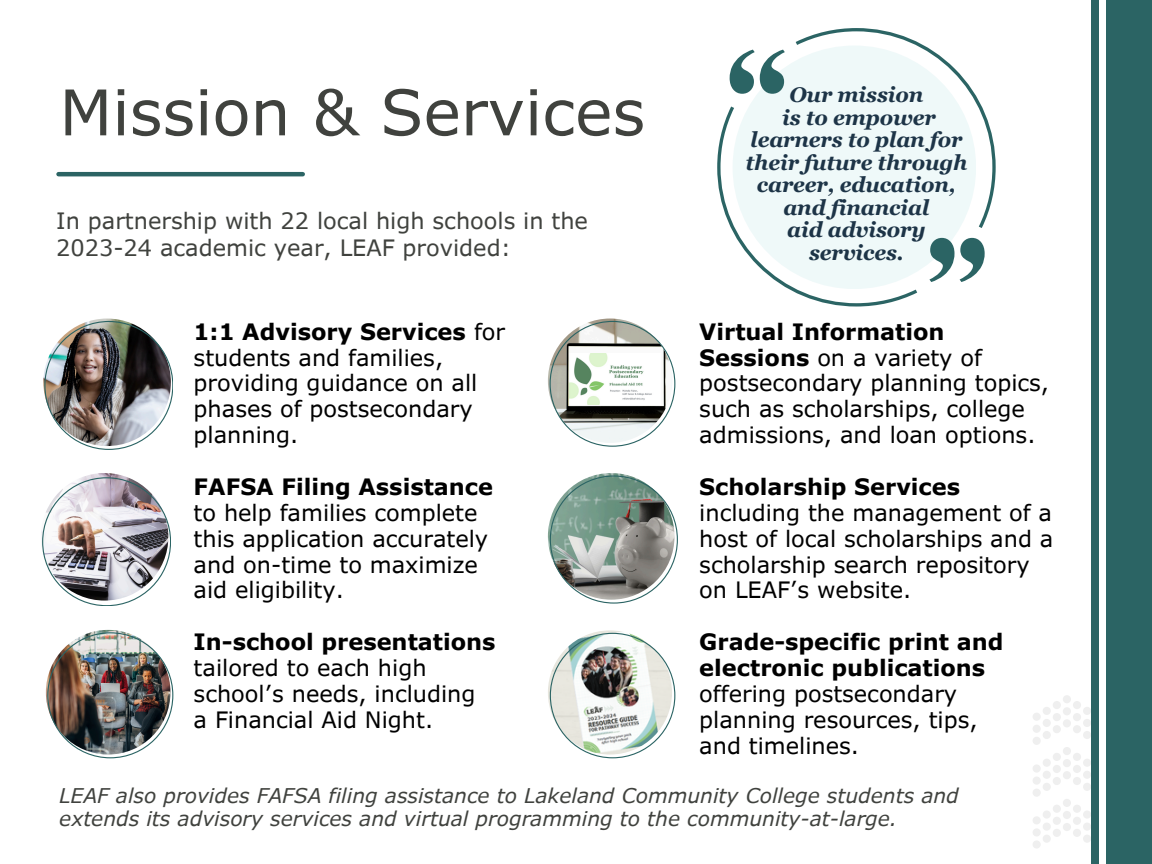
<style>
.page{position:relative;width:1152px;height:864px;background:#fff}
.page>*{position:absolute;margin:0;border:0;box-sizing:border-box;transform-origin:0 0}
.t1{font:63px "Verdana Pro";color:#40423e}
.t2{font:22.5px/25.8px "Verdana Pro";color:#000}
.t3{font:700 22.5px/25.8px "Verdana Pro";color:#000}
.t4{font:22.5px/27px "Verdana Pro";color:#40423e}
.t5{font:italic 700 21.3px/22.5px "Georgia Pro";letter-spacing:-.005em;color:#1d3447;text-align:center}
.t6{font:italic 20.25px/23.7px "Verdana Pro";color:#40423e}
.s1{font-weight:700}
.s2{font-weight:400}
</style>
<div class="page">
<svg style="left:1033px;top:695px;width:58px;height:153px"></svg>
<hr style="left:59px;top:172px;width:244px;height:4px;background:#2b6464">
<svg style="left:717px;top:28px;width:279px;height:279px"></svg>
<svg style="left:730px;top:50px;width:255px;height:232px;fill:#eff9f9"></svg>
<img style="left:44px;top:321px;width:129px;height:128px">
<svg style="left:550px;top:321px;width:125px;height:126px"></svg>
<img style="left:570px;top:354px;width:90px;height:50px">
<img style="left:47px;top:632px;width:126px;height:126px">
<img style="left:550px;top:633px;width:125px;height:125px">
<svg style="left:550px;top:475px;width:128px;height:129px"></svg>
<img style="left:42px;top:477px;width:128px;height:128px">
<div style="left:1091px;top:0;width:61px;height:864px;background:#2b6464"></div>
<div style="left:1099px;top:0;width:53px;height:864px;background:#fff"></div>
<div style="left:1106px;top:0;width:46px;height:864px;background:#2b6464"></div>
<p class="t1" style="left:59px;top:72px;width:587px">Mission &amp; Services</p>
<p class="t4" style="left:56px;top:207px;width:533px">In partnership with 22 local high schools in the<br>2023-24 academic year, LEAF provided:</p>
<p class="t5" style="left:746px;top:84px;width:223px">Our mission<br>is to empower learners to plan for their future through career, education, and financial<br>aid advisory</p>
<p class="t5" style="left:809px;top:241px;width:96px">services.</p>
<p class="t2" style="left:699px;top:318px;width:351px"><span class="s1">Virtual Information<br>Sessions</span> on a variety of postsecondary planning topics, such as scholarships, college admissions, and loan options.</p>
<p class="t2" style="left:699px;top:473px;width:356px"><span class="s1">Scholarship Services </span>including the management of a host of local scholarships and a scholarship search repository on LEAF’s website.</p>
<p class="t3" style="left:699px;top:628px;width:306px">Grade-specific print and electronic publications <span class="s2">offering postsecondary planning resources, tips,</span></p>
<p class="t2" style="left:699px;top:732px;width:161px">and timelines.</p>
<p class="t6" style="left:59px;top:783px;width:901px">LEAF also provides FAFSA filing assistance to Lakeland Community College students and extends its advisory services and virtual programming to the community-at-large.</p>
<p class="t2" style="left:194px;top:318px;width:313px"><span class="s1">1:1 Advisory Services</span> for students and families, providing guidance on all phases of postsecondary planning.</p>
<p class="t3" style="left:194px;top:473px;width:301px">FAFSA Filing Assistance</p>
<p class="t2" style="left:194px;top:499px;width:296px">to help families complete this application accurately and on-time to maximize aid eligibility.</p>
<p class="t3" style="left:194px;top:628px;width:303px">In-school presentations <span class="s2">tailored to each high</span></p>
<p class="t2" style="left:194px;top:680px;width:283px">school’s needs, including</p>
<p class="t2" style="left:194px;top:706px;width:241px">a Financial Aid Night.</p>
</div>
